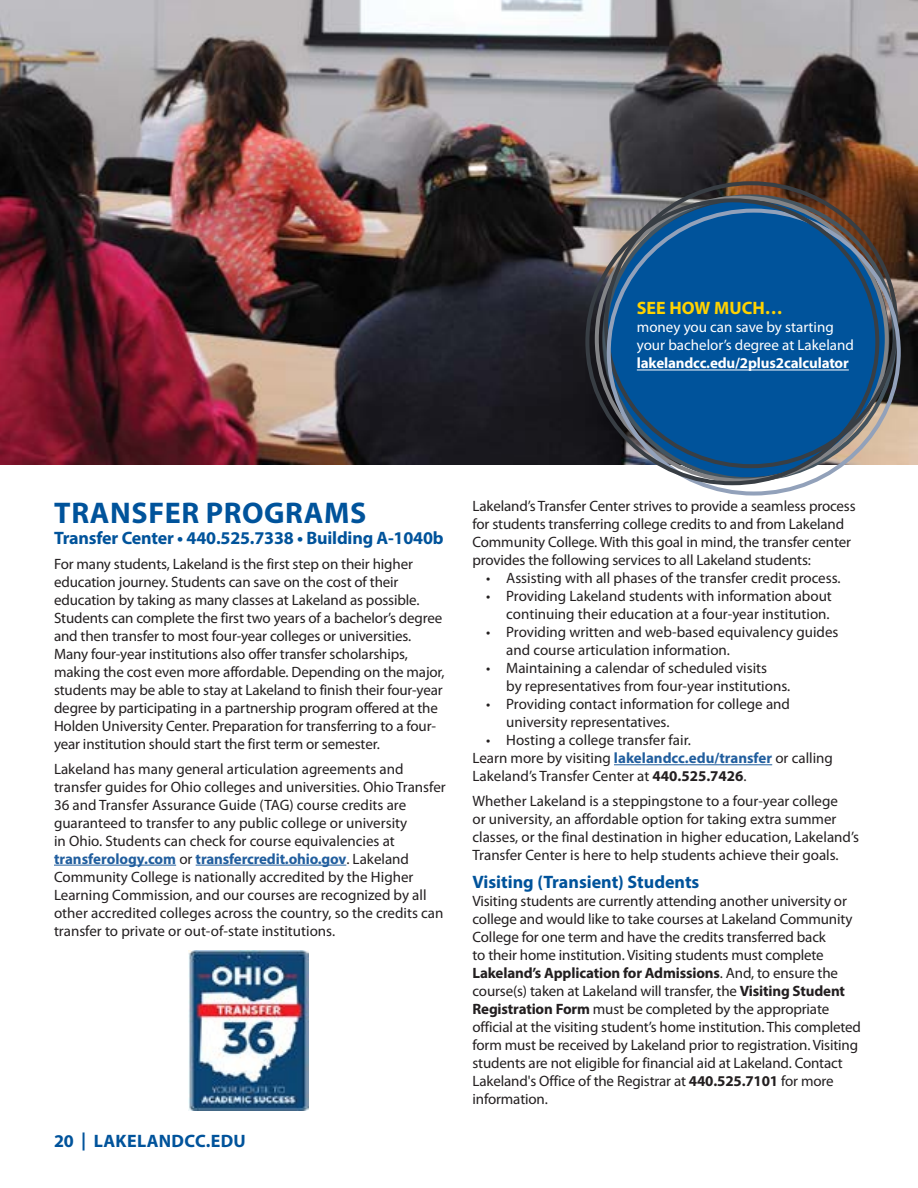
<style>
.page{position:relative;width:918px;height:1188px;background:#fff}
.page>*{position:absolute;margin:0;border:0;box-sizing:border-box;transform-origin:0 0}
.t1{font:700 30px "Myriad Pro";letter-spacing:.02em;color:#00539b}
.t2{font:700 18px "Myriad Pro";letter-spacing:-.01em;color:#00539b}
.t3{font:700 18px "Myriad Pro";letter-spacing:.02em;color:#00539b}
.t4{font:700 18px "Myriad Pro";color:#ffd200}
.t5{font:15px/18px "Myriad Pro";letter-spacing:-.01em;color:#231f20}
.t6{font:15px/18px "Myriad Pro";color:#fff}
.t7{font:700 15px "Myriad Pro";letter-spacing:-.01em;color:#fff}
.s1{font-weight:700;color:#215e9e}
.s2{font-weight:700}
</style>
<div class="page">
<img style="left:0;top:0;width:918px;height:464px">
<hr style="left:54px;top:865px;width:122px;height:1px;background:#215e9e">
<hr style="left:196px;top:865px;width:150px;height:1px;background:#215e9e">
<div style="left:603px;top:200px;width:285px;height:278px;background:#00539b;border-radius:50%"></div>
<hr style="left:637px;top:370px;width:212px;height:1px;background:#fff">
<hr style="left:614px;top:764px;width:158px;height:1px;background:#215e9e">
<img style="left:189px;top:950px;width:119px;height:160px">
<p class="t4" style="left:637px;top:297px;width:147px">SEE HOW MUCH…</p>
<p class="t6" style="left:637px;top:318px;width:219px">money you can save by starting your bachelor’s degree at Lakeland</p>
<p class="t7" style="left:637px;top:354px;width:213px">lakelandcc.edu/2plus2calculator</p>
<h1 class="t1" style="left:54px;top:493px;width:314px">TRANSFER PROGRAMS</h1>
<p class="t2" style="left:54px;top:526px;width:391px">Transfer Center • 440.525.7338 • Building A-1040b</p>
<p class="t5" style="left:54px;top:555px;width:392px">For many students, Lakeland is the first step on their higher education journey. Students can save on the cost of their education by taking as many classes at Lakeland as possible.<br>Students can complete the first two years of a bachelor’s degree and then transfer to most four-year colleges or universities.<br>Many four-year institutions also offer transfer scholarships, making the cost even more affordable. Depending on the major, students may be able to stay at Lakeland to finish their four-year degree by participating in a partnership program offered at the Holden University Center. Preparation for transferring to a four&shy;year institution should start the first term or semester.</p>
<p class="t5" style="left:54px;top:759px;width:393px">Lakeland has many general articulation agreements and transfer guides for Ohio colleges and universities. Ohio Transfer 36 and Transfer Assurance Guide (TAG) course credits are guaranteed to transfer to any public college or university<br>in Ohio. Students can check for course equivalencies at <span class="s1">transferology.com</span> or <span class="s1">transfercredit.ohio.gov</span>. Lakeland Community College is nationally accredited by the Higher Learning Commission, and our courses are recognized by all other accredited colleges across the country, so the credits can transfer to private or out-of-state institutions.</p>
<p class="t3" style="left:54px;top:1129px;width:193px">20 | LAKELANDCC.EDU</p>
<p class="t5" style="left:472px;top:497px;width:385px">Lakeland’s Transfer Center strives to provide a seamless process for students transferring college credits to and from Lakeland Community College. With this goal in mind, the transfer center provides the following services to all Lakeland students:</p>
<p class="t5" style="left:486px;top:569px;width:356px">• Assisting with all phases of the transfer credit process.</p>
<p class="t5" style="left:486px;top:587px;width:347px;text-align:right">• Providing Lakeland students with information about continuing their education at a four-year institution.</p>
<p class="t5" style="left:506px;top:623px;width:334px;text-indent:-20px">• Providing written and web-based equivalency guides and course articulation information.</p>
<p class="t5" style="left:506px;top:659px;width:286px;text-indent:-20px">• Maintaining a calendar of scheduled visits<br>by representatives from four-year institutions.</p>
<p class="t5" style="left:506px;top:695px;width:285px;text-indent:-20px">• Providing contact information for college and university representatives.</p>
<p class="t5" style="left:472px;top:731px;width:362px;text-indent:14px">• Hosting a college transfer fair.<br>Learn more by visiting <span class="s1">lakelandcc.edu/transfer</span> or calling<br>Lakeland’s Transfer Center at <span class="s2">440.525.7426</span>.</p>
<p class="t5" style="left:472px;top:792px;width:388px">Whether Lakeland is a steppingstone to a four-year college<br>or university, an affordable option for taking extra summer classes, or the final destination in higher education, Lakeland’s Transfer Center is here to help students achieve their goals.</p>
<p class="t2" style="left:472px;top:871px;width:228px">Visiting (Transient) Students</p>
<p class="t5" style="left:472px;top:892px;width:390px">Visiting students are currently attending another university or college and would like to take courses at Lakeland Community College for one term and have the credits transferred back<br>to their home institution. Visiting students must complete <span class="s2">Lakeland’s Application for Admissions</span>. And, to ensure the course(s) taken at Lakeland will transfer, the <span class="s2">Visiting Student Registration Form</span> must be completed by the appropriate official at the visiting student’s home institution. This completed form must be received by Lakeland prior to registration. Visiting students are not eligible for financial aid at Lakeland. Contact Lakeland's Office of the Registrar at <span class="s2">440.525.7101</span> for more information.</p>
</div>
